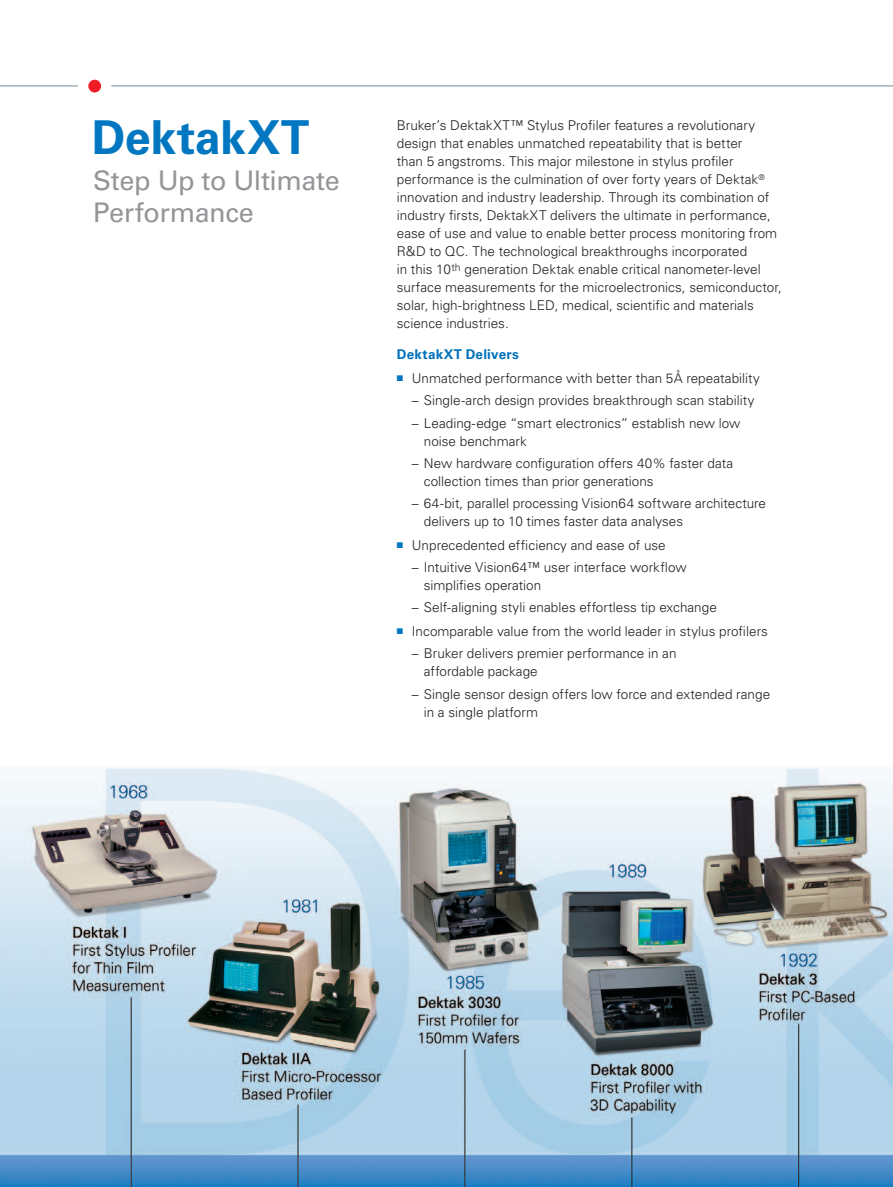
<style>
.page{position:relative;width:893px;height:1187px;background:#fff}
.page>*{position:absolute;margin:0;border:0;box-sizing:border-box;transform-origin:0 0}
.t1{font:700 46.8px "Univers LT Std";letter-spacing:-.005em;color:#0077c0}
.t2{font:27px/31.5px "Univers LT Std";letter-spacing:-.015em;color:#939598}
.t3{font:300 13.5px/18px "Univers LT Std";color:#231f20}
.t4{font:700 13.5px "Univers LT Std";letter-spacing:.02em;color:#0072bc}
</style>
<div class="page">
<img style="left:0;top:768px;width:893px;height:418px">
<hr style="left:0;top:85px;width:78px;height:1px;background:#738a95">
<div style="left:88px;top:80px;width:13px;height:12px;background:#ee1d23;border-radius:50%"></div>
<hr style="left:111px;top:85px;width:782px;height:1px;background:#738a95">
<h1 class="t1" style="left:92px;top:110px;width:219px">DektakXT</h1>
<h2 class="t2" style="left:93px;top:165px;width:248px">Step Up to Ultimate<br>Performance</h2>
<p class="t3" style="left:397px;top:116px;width:387px">Bruker’s DektakXT™ Stylus Profiler features a revolutionary design that enables unmatched repeatability that is better<br>than 5 angstroms. This major milestone in stylus profiler performance is the culmination of over forty years of Dektak<sup>® </sup>innovation and industry leadership. Through its combination of industry firsts, DektakXT delivers the ultimate in performance, ease of use and value to enable better process monitoring from R&amp;D to QC. The technological breakthroughs incorporated<br>in this 10<sup>th</sup> generation Dektak enable critical nanometer-level surface measurements for the microelectronics, semiconductor, solar, high-brightness LED, medical, scientific and materials science industries.</p>
<p class="t4" style="left:397px;top:346px;width:123px">DektakXT Delivers</p>
<p class="t3" style="left:397px;top:369px;width:364px"><sup>■</sup> Unmatched performance with better than 5Å repeatability</p>
<p class="t3" style="left:412px;top:391px;width:344px">– Single-arch design provides breakthrough scan stability</p>
<p class="t3" style="left:424px;top:413px;width:318px;text-indent:-12px">– Leading-edge “smart electronics” establish new low noise benchmark</p>
<p class="t3" style="left:424px;top:454px;width:311px;text-indent:-12px">– New hardware configuration offers 40% faster data collection times than prior generations</p>
<p class="t3" style="left:424px;top:494px;width:344px;text-indent:-12px">– 64-bit, parallel processing Vision64 software architecture delivers up to 10 times faster data analyses</p>
<p class="t3" style="left:397px;top:536px;width:270px"><sup>■</sup> Unprecedented efficiency and ease of use</p>
<p class="t3" style="left:424px;top:558px;width:264px;text-indent:-12px">– Intuitive Vision64™ user interface workflow simplifies operation</p>
<p class="t3" style="left:412px;top:598px;width:307px">– Self-aligning styli enables effortless tip exchange</p>
<p class="t3" style="left:397px;top:622px;width:373px"><sup>■</sup> Incomparable value from the world leader in stylus profilers</p>
<p class="t3" style="left:424px;top:644px;width:254px;text-indent:-12px">– Bruker delivers premier performance in an affordable package</p>
<p class="t3" style="left:424px;top:684px;width:348px;text-indent:-12px">– Single sensor design offers low force and extended range in a single platform</p>
</div>
